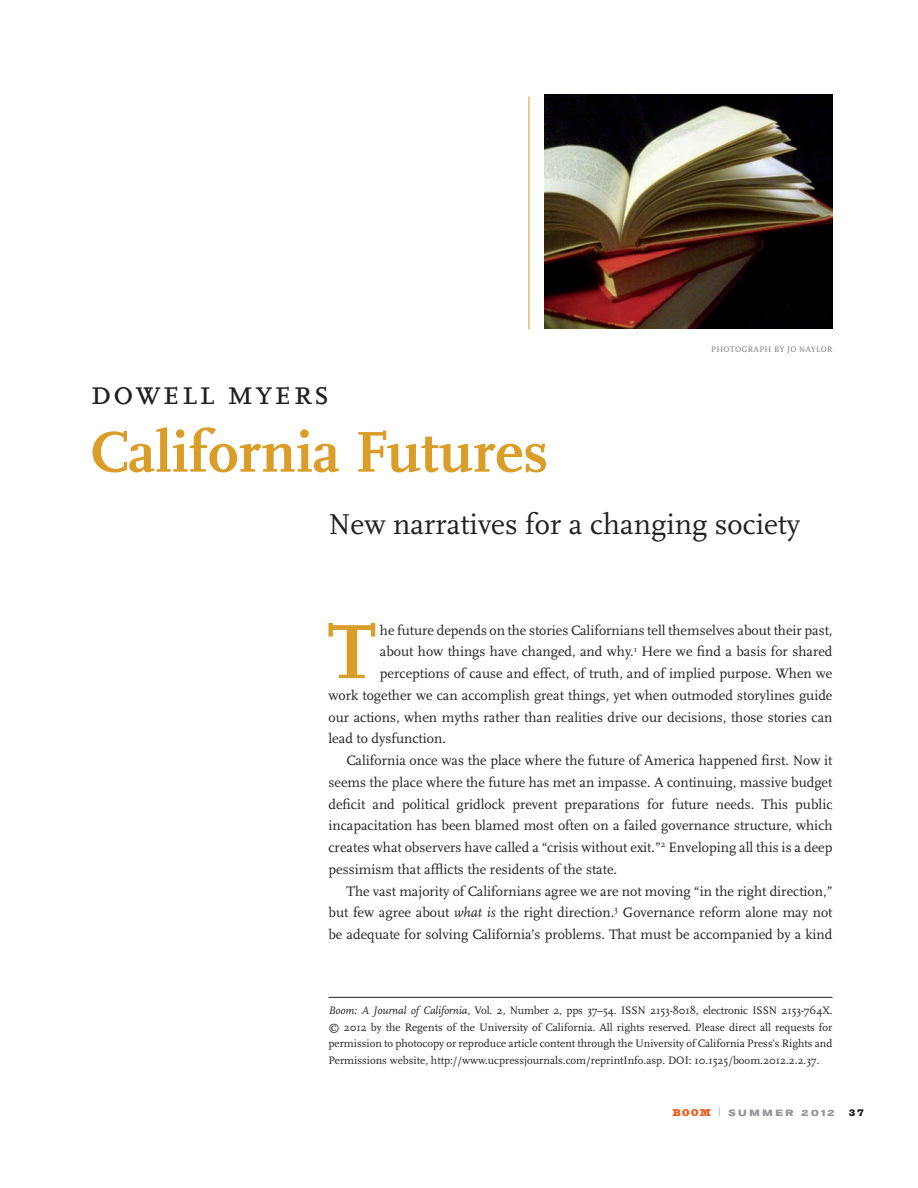
<style>
.page{position:relative;width:918px;height:1188px;background:#fff}
.page>*{position:absolute;margin:0;border:0;box-sizing:border-box;transform-origin:0 0}
.t1{font:700 80.1px "Scala";color:#da9d27}
.t2{font:700 60px "Scala";color:#da9d27}
.t3{font:36px "Scala Caps";letter-spacing:.05em;color:#231f20}
.t4{font:30px "Scala";color:#231f20}
.t5{font:14.25px "Scala";color:#231f20}
.t6{font:11.25px/16.5px "Scala";color:#231f20;text-align:justify}
.t7{font:900 9.75px "Egiziano";color:#231f20}
.t8{font:700 expanded 9px "Akzidenz Grotesk BE";letter-spacing:.28em;color:#939598}
.t9{font:8.25px "Scala";letter-spacing:.03em;color:#76787b}
.s1{font-style:italic}
.s2{font-family:"Egiziano";font-weight:900;font-stretch:normal;font-size:9.75px;color:#e7601f}
</style>
<div class="page">
<hr style="left:328px;top:997px;width:504px;height:1px;background:#231f20">
<hr style="left:529px;top:96px;width:1px;height:234px;background:#da9d27">
<img style="left:544px;top:95px;width:288px;height:234px">
<h3 class="t3" style="left:90px;top:373px;width:240px">dowell myers</h3>
<h2 class="t2" style="left:90px;top:418px;width:460px">California Futures</h2>
<p class="t9" style="left:711px;top:345px;width:123px">PHOTOGRAPH BY JO NAYLOR</p>
<h3 class="t4" style="left:328px;top:508px;width:473px">New narratives for a changing society</h3>
<h1 class="t1" style="left:328px;top:607px;width:50px">T</h1>
<p class="t5" style="left:380px;top:622px;width:454px">he future depends on the stories Californians tell themselves about their past,</p>
<p class="t5" style="left:380px;top:644px;width:454px">about how things have changed, and why.<sup>1</sup> Here we find a basis for shared</p>
<p class="t5" style="left:380px;top:666px;width:454px">perceptions of cause and effect, of truth, and of implied purpose. When we</p>
<p class="t5" style="left:329px;top:687px;width:506px">work together we can accomplish great things, yet when outmoded storylines guide</p>
<p class="t5" style="left:329px;top:709px;width:506px">our actions, when myths rather than realities drive our decisions, those stories can</p>
<p class="t5" style="left:329px;top:731px;width:119px">lead to dysfunction.</p>
<p class="t5" style="left:347px;top:753px;width:487px">California once was the place where the future of America happened first. Now it</p>
<p class="t5" style="left:329px;top:774px;width:505px">seems the place where the future has met an impasse. A continuing, massive budget</p>
<p class="t5" style="left:329px;top:796px;width:506px">deficit and political gridlock prevent preparations for future needs. This public</p>
<p class="t5" style="left:329px;top:818px;width:506px">incapacitation has been blamed most often on a failed governance structure, which</p>
<p class="t5" style="left:329px;top:840px;width:505px">creates what observers have called a “crisis without exit.”<sup>2</sup> Enveloping all this is a deep</p>
<p class="t5" style="left:329px;top:861px;width:290px">pessimism that afflicts the residents of the state.</p>
<p class="t5" style="left:347px;top:883px;width:488px">The vast majority of Californians agree we are not moving “in the right direction,”</p>
<p class="t5" style="left:329px;top:905px;width:505px">but few agree about <span class="s1">what is</span> the right direction.<sup>3</sup> Governance reform alone may not</p>
<p class="t5" style="left:328px;top:927px;width:505px">be adequate for solving California’s problems. That must be accompanied by a kind</p>
<p class="t6" style="left:328px;top:1002px;width:506px"><span class="s1">Boom: A Journal of California,</span> Vol. 2, Number 2, pps 37–54. ISSN 2153-8018, electronic ISSN 2153-764X. © 2012 by the Regents of the University of California. All rights reserved. Please direct all requests for permission to photocopy or reproduce article content through the University of California Press’s Rights and Permissions website, http://www.ucpressjournals.com/reprintInfo.asp. DOI: 10.1525/boom.2012.2.2.37.</p>
<p class="t8" style="left:672px;top:1107px;width:164px"><span class="s2">BOOM</span> | SUMMER 2012</p>
<p class="t7" style="left:848px;top:1106px;width:17px">37</p>
</div>
